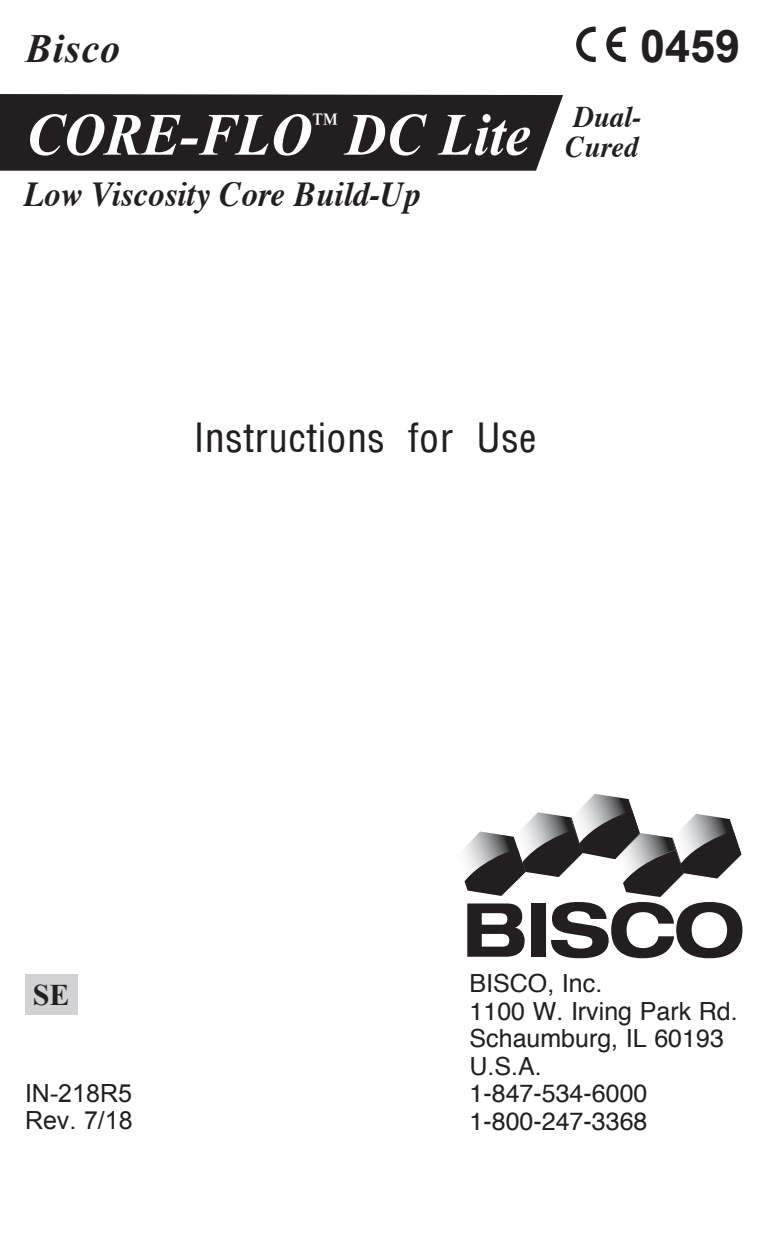
<style>
.page{position:relative;width:765px;height:1260px;background:#fff}
.page>*{position:absolute;margin:0;border:0;box-sizing:border-box;transform-origin:0 0}
.t1{font:italic 700 60px "Times New Roman";color:#fff;scale:.94 1}
.t2{font:100 condensed 45px "Helvetica";color:#231f20}
.t3{font:700 45px "Arial";color:#231f20}
.t4{font:italic 700 40px "Times New Roman";letter-spacing:.025em;color:#231f20}
.t5{font:italic 700 35px "Times";color:#231f20;scale:.94 1}
.t6{font:italic 700 30px "Times";color:#231f20;scale:.95 1}
.t7{font:700 30px "Times New Roman";color:#231f20}
.t8{font:25px "Helvetica";color:#231f20}
.t9{font:25px "Arial";color:#231f20}
</style>
<div class="page">
<img style="left:579px;top:794px;width:54px;height:17px">
<svg style="left:465px;top:811px;width:277px;height:147px"></svg>
<div style="left:25px;top:974px;width:52px;height:41px;background:#d1d2d4"></div>
<svg style="left:576px;top:27px;width:20px;height:35px"></svg>
<svg style="left:606px;top:27px;width:20px;height:35px"></svg>
<div style="left:0;top:94px;width:563px;height:77px;background:#231f20"></div>
<p class="t4" style="left:25px;top:21px;width:97px">Bisco</p>
<p class="t3" style="left:640px;top:16px;width:102px">0459</p>
<p class="t1" style="left:26px;top:93px;width:538px">CORE-FLO<sup>™</sup> DC Lite</p>
<p class="t6" style="left:573px;top:89px;width:73px">Dual-</p>
<p class="t6" style="left:566px;top:119px;width:78px">Cured</p>
<p class="t5" style="left:24px;top:161px;width:423px">Low Viscosity Core Build-Up</p>
<p class="t2" style="left:194px;top:420px;width:344px">Instructions for Use</p>
<p class="t7" style="left:33px;top:974px;width:38px">SE</p>
<p class="t9" style="left:25px;top:1077px;width:108px">IN-218R5</p>
<p class="t9" style="left:25px;top:1104px;width:109px">Rev. 7/18</p>
<p class="t8" style="left:470px;top:964px;width:134px">BISCO, Inc.</p>
<p class="t8" style="left:470px;top:992px;width:270px">1100 W. Irving Park Rd.</p>
<p class="t8" style="left:470px;top:1019px;width:256px">Schaumburg, IL 60193</p>
<p class="t8" style="left:470px;top:1047px;width:74px">U.S.A.</p>
<p class="t8" style="left:470px;top:1074px;width:179px">1-847-534-6000</p>
<p class="t8" style="left:470px;top:1102px;width:179px">1-800-247-3368</p>
</div>
